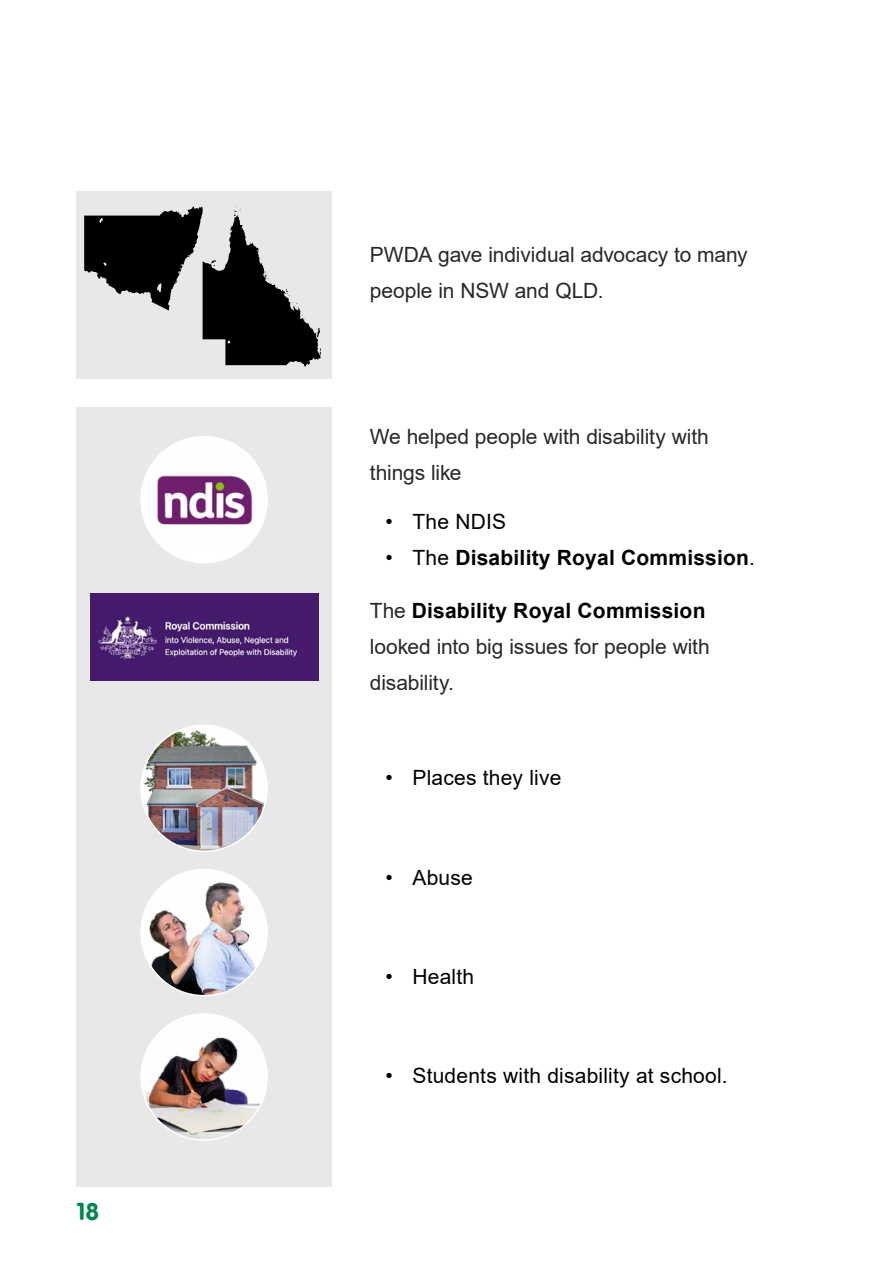
<style>
.page{position:relative;width:893px;height:1263px;background:#fff}
.page>*{position:absolute;margin:0;border:0;box-sizing:border-box;transform-origin:0 0}
.t1{font:24px "VAG Rounded Bold";color:#00884f}
.t2{font:21px/36px "Arial";letter-spacing:-.005em;color:#292829}
.t3{font:21px "Arial";letter-spacing:.01em;color:#000}
.t4{font:700 21px "Arial";letter-spacing:.01em;color:#000}
.s1{font-weight:400}
.s2{font-weight:700;color:#000}
</style>
<div class="page">
<div style="left:77px;top:191px;width:255px;height:187px;background:#e8e8e8"></div>
<svg style="left:84px;top:206px;width:237px;height:161px"></svg>
<div style="left:77px;top:407px;width:255px;height:779px;background:#e8e8e8"></div>
<div style="left:141px;top:437px;width:126px;height:126px;background:#fff;border-radius:50%"></div>
<img style="left:151px;top:446px;width:106px;height:107px">
<img style="left:141px;top:725px;width:126px;height:126px;border-radius:63px">
<img style="left:143px;top:878px;width:122px;height:118px">
<img style="left:141px;top:1014px;width:126px;height:126px;border-radius:63px">
<img style="left:91px;top:593px;width:227px;height:88px">
<p class="t1" style="left:77px;top:1198px;width:24px">18</p>
<p class="t2" style="left:370px;top:236px;width:379px">PWDA gave individual advocacy to many people in NSW and QLD.</p>
<p class="t2" style="left:370px;top:419px;width:340px">We helped people with disability with things like</p>
<p class="t3" style="left:385px;top:507px;width:122px">• The NDIS</p>
<p class="t4" style="left:385px;top:543px;width:371px"><span class="s1">• The</span> Disability Royal Commission<span class="s1">.</span></p>
<p class="t2" style="left:370px;top:593px;width:341px">The <span class="s2">Disability Royal Commission </span>looked into big issues for people with disability.</p>
<p class="t3" style="left:385px;top:763px;width:178px">• Places they live</p>
<p class="t3" style="left:385px;top:863px;width:89px">• Abuse</p>
<p class="t3" style="left:385px;top:962px;width:90px">• Health</p>
<p class="t3" style="left:385px;top:1061px;width:344px">• Students with disability at school.</p>
</div>
